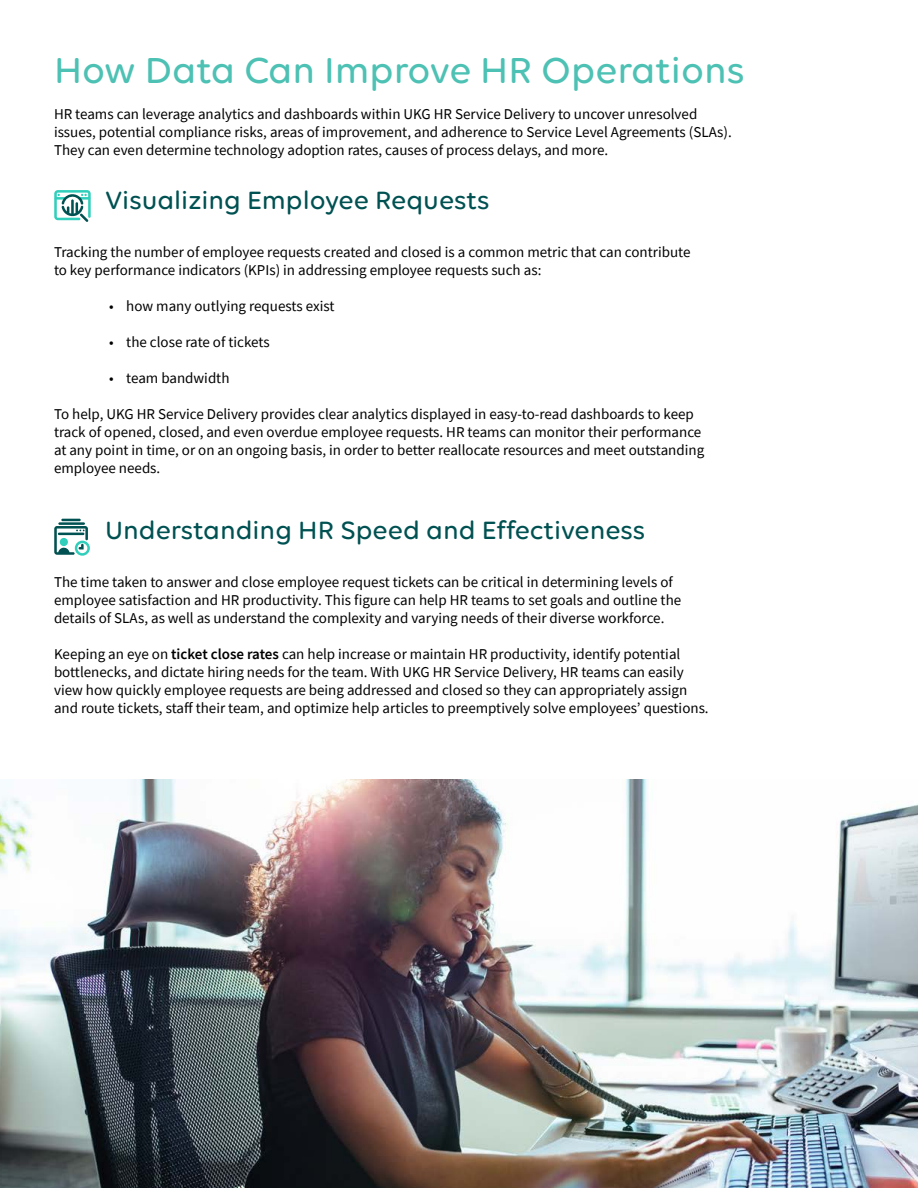
<style>
.page{position:relative;width:918px;height:1188px;background:#fff}
.page>*{position:absolute;margin:0;border:0;box-sizing:border-box;transform-origin:0 0}
.t1{font:500 39px "Volte Rounded";color:#4dc1b4}
.t2{font:500 27px "Volte Rounded";color:#005152}
.t3{font:15px/18px "Source Sans Pro";color:#000}
.s1{font-weight:600}
</style>
<div class="page">
<svg style="left:54px;top:190px;width:37px;height:32px"></svg>
<hr style="left:61px;top:519px;width:20px;height:2px;background:#005151">
<svg style="left:54px;top:522px;width:36px;height:34px"></svg>
<img style="left:0;top:779px;width:918px;height:409px">
<h1 class="t1" style="left:54px;top:48px;width:692px">How Data Can Improve HR Operations</h1>
<p class="t3" style="left:54px;top:105px;width:679px">HR teams can leverage analytics and dashboards within UKG HR Service Delivery to uncover unresolved issues, potential compliance risks, areas of improvement, and adherence to Service Level Agreements (SLAs).<br>They can even determine technology adoption rates, causes of process delays, and more.</p>
<h2 class="t2" style="left:105px;top:185px;width:386px">Visualizing Employee Requests</h2>
<p class="t3" style="left:54px;top:243px;width:638px">Tracking the number of employee requests created and closed is a common metric that can contribute to key performance indicators (KPIs) in addressing employee requests such as:</p>
<p class="t3" style="left:109px;top:297px;width:227px">• how many outlying requests exist</p>
<p class="t3" style="left:109px;top:333px;width:162px">• the close rate of tickets</p>
<p class="t3" style="left:109px;top:369px;width:122px">• team bandwidth</p>
<p class="t3" style="left:54px;top:405px;width:652px">To help, UKG HR Service Delivery provides clear analytics displayed in easy-to-read dashboards to keep track of opened, closed, and even overdue employee requests. HR teams can monitor their performance at any point in time, or on an ongoing basis, in order to better reallocate resources and meet outstanding employee needs.</p>
<h2 class="t2" style="left:105px;top:515px;width:542px">Understanding HR Speed and Effectiveness</h2>
<p class="t3" style="left:54px;top:573px;width:629px">The time taken to answer and close employee request tickets can be critical in determining levels of employee satisfaction and HR productivity. This figure can help HR teams to set goals and outline the details of SLAs, as well as understand the complexity and varying needs of their diverse workforce.</p>
<p class="t3" style="left:54px;top:645px;width:656px">Keeping an eye on <span class="s1">ticket close rates</span> can help increase or maintain HR productivity, identify potential bottlenecks, and dictate hiring needs for the team. With UKG HR Service Delivery, HR teams can easily view how quickly employee requests are being addressed and closed so they can appropriately assign and route tickets, staff their team, and optimize help articles to preemptively solve employees’ questions.</p>
</div>
